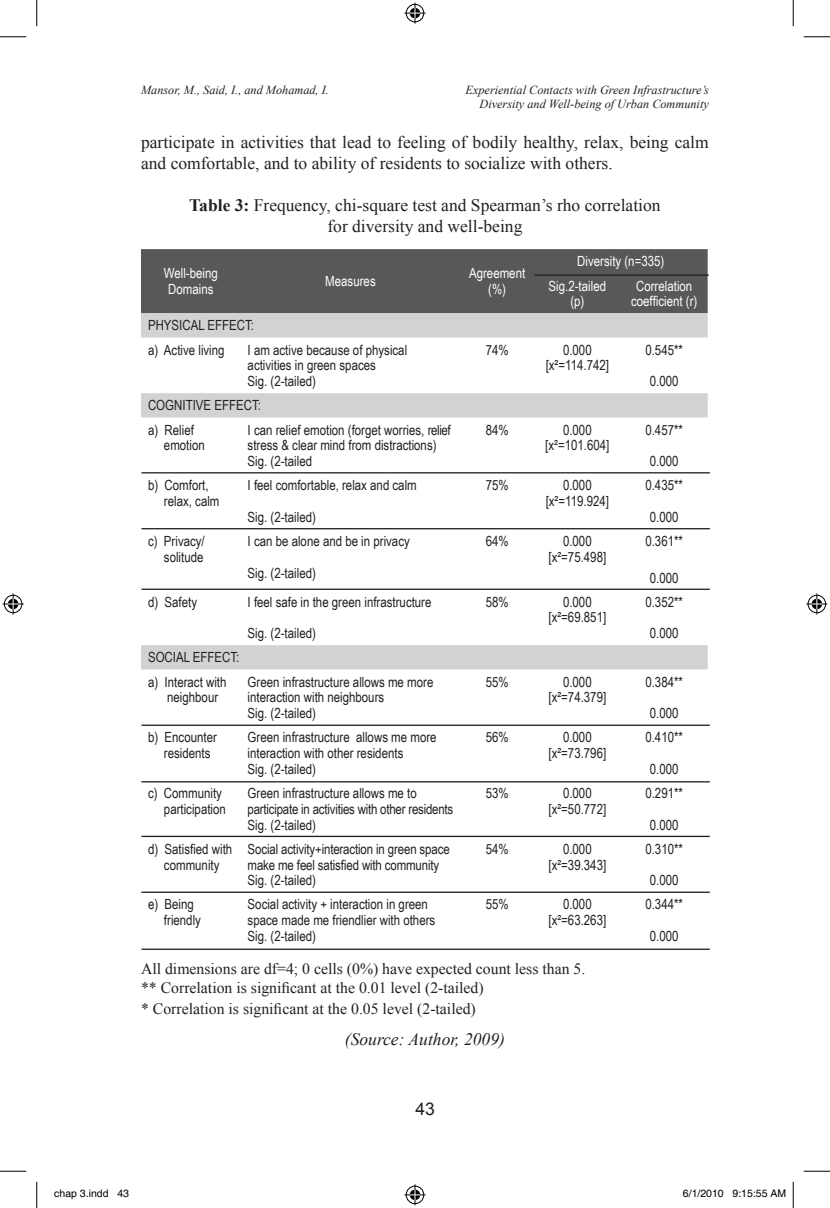
<style>
.page{position:relative;width:830px;height:1208px;background:#fff}
.page>*{position:absolute;margin:0;border:0;box-sizing:border-box;transform-origin:0 0}
.text{font:17.5px/21px "Times New Roman";color:#231f20}
.text-2{font:italic 17.5px "Times New Roman";color:#231f20}
.t1{font:17.5px "Arial";color:#231f20}
.text-3{font:15.75px "Times New Roman";color:#231f20}
.table_text{font:14px/15.8px "Arial Narrow";color:#231f20}
.table_text-2{font:14px "Arial Narrow";color:#fff}
.t2{font:italic 12.25px/14.7px "Times New Roman";color:#231f20;text-align:right}
.t3{font:10.5px "Helvetica";color:#000}
.s1{font-weight:700}
</style>
<div class="page">
<div style="left:141px;top:249px;width:566px;height:64px;background:#57585a"></div>
<svg style="left:141px;top:313px;width:566px;height:356px"></svg>
<hr style="left:534px;top:274px;width:174px;height:2px;background:#231f20">
<hr style="left:141px;top:948px;width:568px;height:2px;background:#231f20">
<hr style="left:141px;top:891px;width:568px;height:2px;background:#231f20">
<hr style="left:141px;top:835px;width:568px;height:2px;background:#231f20">
<hr style="left:141px;top:781px;width:568px;height:1px;background:#231f20">
<hr style="left:141px;top:724px;width:568px;height:2px;background:#231f20">
<hr style="left:141px;top:588px;width:568px;height:2px;background:#231f20">
<hr style="left:141px;top:528px;width:568px;height:1px;background:#231f20">
<hr style="left:141px;top:472px;width:568px;height:1px;background:#231f20">
<svg style="left:0;top:36px;width:26px;height:1px"></svg>
<svg style="left:803px;top:36px;width:27px;height:1px"></svg>
<svg style="left:0;top:1170px;width:26px;height:1px"></svg>
<svg style="left:803px;top:1170px;width:27px;height:1px"></svg>
<svg style="left:36px;top:0;width:1px;height:26px"></svg>
<svg style="left:36px;top:1181px;width:1px;height:27px"></svg>
<svg style="left:792px;top:0;width:1px;height:26px"></svg>
<svg style="left:792px;top:1181px;width:1px;height:27px"></svg>
<svg style="left:404px;top:3px;width:21px;height:21px"></svg>
<svg style="left:404px;top:1184px;width:21px;height:21px"></svg>
<svg style="left:3px;top:593px;width:21px;height:21px"></svg>
<svg style="left:806px;top:593px;width:21px;height:21px"></svg>
<p class="t2" style="left:141px;top:82px;width:189px">Mansor, M., Said, I., and Mohamad, I.</p>
<p class="t2" style="left:465px;top:82px;width:245px">Experiential Contacts with Green Infrastructure’s<br>Diversity and Well-being of Urban Community</p>
<p class="text" style="left:141px;top:131px;width:569px">participate in activities that lead to feeling of bodily healthy, relax, being calm and comfortable, and to ability of residents to socialize with others.</p>
<p class="text" style="left:189px;top:194px;width:473px"><span class="s1">Table 3:</span> Frequency, chi-square test and Spearman’s rho correlation</p>
<p class="text" style="left:327px;top:215px;width:196px">for diversity and well-being</p>
<p class="table_text-2" style="left:164px;top:263px;width:56px">Well-being</p>
<p class="table_text-2" style="left:168px;top:279px;width:47px">Domains</p>
<p class="table_text-2" style="left:577px;top:251px;width:89px">Diversity (n=335)</p>
<p class="table_text-2" style="left:548px;top:275px;width:59px">Sig.2-tailed</p>
<p class="table_text-2" style="left:570px;top:291px;width:16px">(p)</p>
<p class="table_text-2" style="left:469px;top:263px;width:58px">Agreement</p>
<p class="table_text-2" style="left:488px;top:279px;width:19px">(%)</p>
<p class="table_text-2" style="left:325px;top:271px;width:52px">Measures</p>
<p class="table_text-2" style="left:636px;top:275px;width:58px">Correlation</p>
<p class="table_text-2" style="left:631px;top:291px;width:68px">coefficient (r)</p>
<p class="table_text" style="left:148px;top:317px;width:108px">PHYSICAL EFFECT:</p>
<p class="table_text" style="left:148px;top:341px;width:78px">a) Active living</p>
<p class="table_text" style="left:247px;top:341px;width:161px">I am active because of physical activities in green spaces</p>
<p class="table_text" style="left:247px;top:373px;width:70px">Sig. (2-tailed)</p>
<p class="table_text" style="left:148px;top:397px;width:114px">COGNITIVE EFFECT:</p>
<p class="table_text" style="left:164px;top:421px;width:42px;text-indent:-16px">a) Relief emotion</p>
<p class="table_text" style="left:247px;top:421px;width:205px">I can relief emotion (forget worries, relief stress &amp; clear mind from distractions)</p>
<p class="table_text" style="left:247px;top:453px;width:66px">Sig. (2-tailed</p>
<p class="table_text" style="left:164px;top:477px;width:57px;text-indent:-16px">b) Comfort, relax, calm</p>
<p class="table_text" style="left:247px;top:477px;width:171px">I feel comfortable, relax and calm</p>
<p class="table_text" style="left:247px;top:508px;width:70px">Sig. (2-tailed)</p>
<p class="table_text" style="left:148px;top:532px;width:58px;text-align:right">c) Privacy/ solitude</p>
<p class="table_text" style="left:247px;top:532px;width:164px">I can be alone and be in privacy</p>
<p class="table_text" style="left:247px;top:564px;width:70px">Sig. (2-tailed)</p>
<p class="table_text" style="left:148px;top:593px;width:51px">d) Safety</p>
<p class="table_text" style="left:247px;top:593px;width:185px">I feel safe in the green infrastructure</p>
<p class="table_text" style="left:247px;top:625px;width:70px">Sig. (2-tailed)</p>
<p class="table_text" style="left:148px;top:649px;width:93px">SOCIAL EFFECT:</p>
<p class="table_text" style="left:167px;top:673px;width:61px;text-indent:-19px">a) Interact with neighbour</p>
<p class="table_text" style="left:247px;top:673px;width:187px">Green infrastructure allows me more interaction with neighbours</p>
<p class="table_text" style="left:247px;top:705px;width:70px">Sig. (2-tailed)</p>
<p class="table_text" style="left:164px;top:729px;width:54px;text-indent:-16px">b) Encounter residents</p>
<p class="table_text" style="left:247px;top:729px;width:190px">Green infrastructure allows me more interaction with other residents</p>
<p class="table_text" style="left:247px;top:760px;width:70px">Sig. (2-tailed)</p>
<p class="table_text" style="left:148px;top:784px;width:79px;text-align:right">c) Community participation</p>
<p class="table_text" style="left:247px;top:784px;width:207px">Green infrastructure allows me to participate in activities with other residents</p>
<p class="table_text" style="left:247px;top:816px;width:70px">Sig. (2-tailed)</p>
<p class="table_text" style="left:148px;top:840px;width:86px;text-align:center">d) Satisfied with community</p>
<p class="table_text" style="left:247px;top:840px;width:203px">Social activity+interaction in green space make me feel satisfied with community</p>
<p class="table_text" style="left:247px;top:872px;width:70px">Sig. (2-tailed)</p>
<p class="table_text" style="left:164px;top:896px;width:39px;text-indent:-16px">e) Being friendly</p>
<p class="table_text" style="left:247px;top:896px;width:189px">Social activity + interaction in green space made me friendlier with others</p>
<p class="table_text" style="left:247px;top:927px;width:70px">Sig. (2-tailed)</p>
<p class="table_text" style="left:485px;top:341px;width:24px">74%</p>
<p class="table_text" style="left:563px;top:341px;width:30px">0.000</p>
<p class="table_text" style="left:545px;top:357px;width:65px">[x²=114.742]</p>
<p class="table_text" style="left:485px;top:421px;width:24px">84%</p>
<p class="table_text" style="left:563px;top:421px;width:30px">0.000</p>
<p class="table_text" style="left:545px;top:437px;width:66px">[x²=101.604]</p>
<p class="table_text" style="left:485px;top:477px;width:24px">75%</p>
<p class="table_text" style="left:563px;top:477px;width:30px">0.000</p>
<p class="table_text" style="left:545px;top:493px;width:65px">[x²=119.924]</p>
<p class="table_text" style="left:485px;top:532px;width:24px">64%</p>
<p class="table_text" style="left:563px;top:532px;width:30px">0.000</p>
<p class="table_text" style="left:548px;top:548px;width:59px">[x²=75.498]</p>
<p class="table_text" style="left:485px;top:593px;width:24px">58%</p>
<p class="table_text" style="left:563px;top:593px;width:30px">0.000</p>
<p class="table_text" style="left:548px;top:609px;width:59px">[x²=69.851]</p>
<p class="table_text" style="left:485px;top:673px;width:24px">55%</p>
<p class="table_text" style="left:563px;top:673px;width:30px">0.000</p>
<p class="table_text" style="left:548px;top:689px;width:59px">[x²=74.379]</p>
<p class="table_text" style="left:485px;top:729px;width:24px">56%</p>
<p class="table_text" style="left:563px;top:729px;width:30px">0.000</p>
<p class="table_text" style="left:548px;top:744px;width:59px">[x²=73.796]</p>
<p class="table_text" style="left:485px;top:784px;width:24px">53%</p>
<p class="table_text" style="left:563px;top:784px;width:30px">0.000</p>
<p class="table_text" style="left:548px;top:800px;width:59px">[x²=50.772]</p>
<p class="table_text" style="left:485px;top:840px;width:24px">54%</p>
<p class="table_text" style="left:563px;top:840px;width:30px">0.000</p>
<p class="table_text" style="left:548px;top:856px;width:59px">[x²=39.343]</p>
<p class="table_text" style="left:485px;top:896px;width:24px">55%</p>
<p class="table_text" style="left:563px;top:896px;width:30px">0.000</p>
<p class="table_text" style="left:548px;top:912px;width:59px">[x²=63.263]</p>
<p class="text-3" style="left:141px;top:958px;width:446px">All dimensions are df=4; 0 cells (0%) have expected count less than 5.</p>
<p class="text-3" style="left:141px;top:977px;width:344px">** Correlation is significant at the 0.01 level (2-tailed)</p>
<p class="text-3" style="left:141px;top:998px;width:336px">* Correlation is significant at the 0.05 level (2-tailed)</p>
<p class="text-2" style="left:345px;top:1027px;width:161px">(Source: Author, 2009)</p>
<p class="t1" style="left:415px;top:1096px;width:21px">43</p>
<p class="table_text" style="left:645px;top:341px;width:39px">0.545**</p>
<p class="table_text" style="left:649px;top:373px;width:30px">0.000</p>
<p class="table_text" style="left:645px;top:421px;width:39px">0.457**</p>
<p class="table_text" style="left:649px;top:453px;width:30px">0.000</p>
<p class="table_text" style="left:645px;top:477px;width:39px">0.435**</p>
<p class="table_text" style="left:649px;top:508px;width:30px">0.000</p>
<p class="table_text" style="left:645px;top:532px;width:39px">0.361**</p>
<p class="table_text" style="left:649px;top:569px;width:30px">0.000</p>
<p class="table_text" style="left:645px;top:593px;width:39px">0.352**</p>
<p class="table_text" style="left:649px;top:625px;width:30px">0.000</p>
<p class="table_text" style="left:645px;top:673px;width:39px">0.384**</p>
<p class="table_text" style="left:649px;top:705px;width:30px">0.000</p>
<p class="table_text" style="left:645px;top:729px;width:39px">0.410**</p>
<p class="table_text" style="left:649px;top:760px;width:30px">0.000</p>
<p class="table_text" style="left:645px;top:784px;width:39px">0.291**</p>
<p class="table_text" style="left:649px;top:816px;width:30px">0.000</p>
<p class="table_text" style="left:645px;top:840px;width:39px">0.310**</p>
<p class="table_text" style="left:649px;top:872px;width:30px">0.000</p>
<p class="table_text" style="left:645px;top:896px;width:39px">0.344**</p>
<p class="table_text" style="left:649px;top:927px;width:30px">0.000</p>
<p class="t3" style="left:54px;top:1187px;width:76px">chap 3.indd 43</p>
<p class="t3" style="left:682px;top:1187px;width:105px">6/1/2010 9:15:55 AM</p>
</div>
